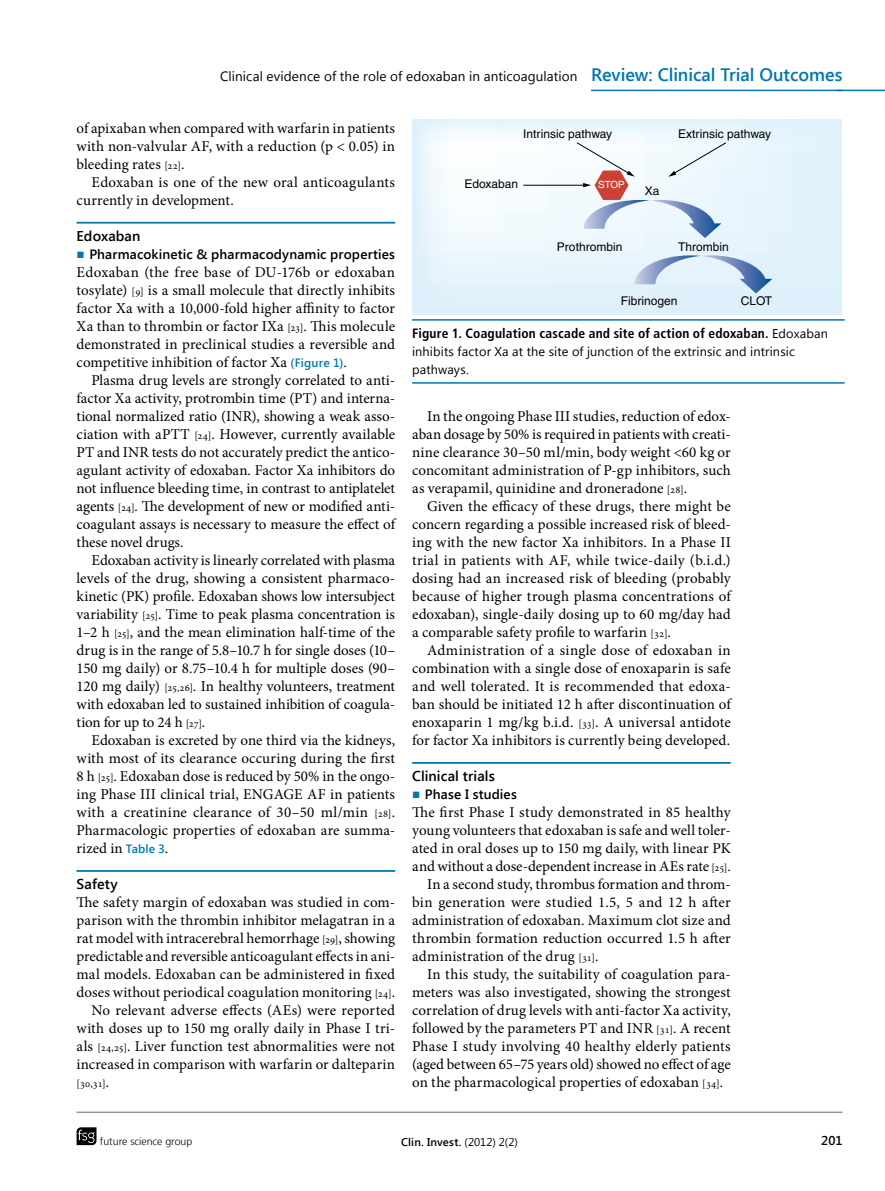
<style>
.page{position:relative;width:885px;height:1191px;background:#fff}
.page>*{position:absolute;margin:0;border:0;box-sizing:border-box;transform-origin:0 0}
.t1{font:15px/18px "Minion Pro";letter-spacing:.005em;color:#000;text-align:justify}
.t2{font:600 14.25px "Segoe UI";letter-spacing:.005em;color:#000}
.t3{font:13.5px "Segoe UI";letter-spacing:.005em;color:#000}
.t4{font:700 condensed 13.5px "Frutiger LT Std";letter-spacing:.015em;color:#000}
.t5{font:600 13.5px "Segoe UI";letter-spacing:.01em;color:#000}
.t6{font:12.75px/18px "Segoe UI";letter-spacing:.01em;color:#000}
.t7{font:600 12.75px "Segoe UI";color:#000}
.t8{font:12px "Helvetica";color:#000}
.t9{font:600 11.25px "Segoe UI";letter-spacing:.015em;color:#000}
.t10{font:300 10.5px "Frutiger LT";color:#000}
.t11{font:10.5px "Minion Pro";color:#000}
.t12{font:9.9px "Helvetica";color:#fff}
.s1{font-weight:600;font-size:18px;color:#0078ae}
.s2{font-size:10.5px}
.s3{font-family:"Garamond";font-weight:400;color:#0078ae}
.s4{font-family:"Segoe UI";font-weight:600;font-size:12px;color:#0078ae}
.s5{font-size:15px}
.s6{font-family:"Segoe UI";font-weight:400;font-stretch:normal;font-size:12.75px}
.s7{font-weight:400}
</style>
<div class="page">
<svg style="left:77px;top:1127px;width:19px;height:18px"></svg>
<hr style="left:77px;top:1111px;width:765px;height:2px;background:#95979a">
<hr style="left:836px;top:90px;width:48px;height:1px;background:#0078ae">
<hr style="left:591px;top:90px;width:251px;height:1px;background:#0078ae">
<hr style="left:77px;top:222px;width:318px;height:2px;background:#0078ae">
<hr style="left:77px;top:870px;width:318px;height:2px;background:#0078ae">
<hr style="left:412px;top:762px;width:318px;height:2px;background:#0078ae">
<svg style="left:412px;top:119px;width:429px;height:196px"></svg>
<hr style="left:523px;top:185px;width:61px;height:1px;background:#000">
<svg style="left:576px;top:142px;width:150px;height:96px"></svg>
<svg style="left:634px;top:255px;width:138px;height:38px;background:#c4d7eb"></svg>
<hr style="left:412px;top:319px;width:432px;height:2px;background:#0078ae">
<hr style="left:412px;top:382px;width:432px;height:2px;background:#0078ae">
<p class="t3" style="left:220px;top:67px;width:623px">Clinical evidence of the role of edoxaban in anticoagulation <span class="s1">Review: Clinical Trial Outcomes</span></p>
<p class="t1" style="left:77px;top:119px;width:320px">of apixaban when compared with warfarin in patients with non-valvular AF, with a reduction (p &lt; 0.05) in bleeding rates <span class="s2">[22]</span>.</p>
<p class="t1" style="left:77px;top:173px;width:320px;text-indent:15px">Edoxaban is one of the new oral anticoagulants currently in development.</p>
<p class="t2" style="left:77px;top:226px;width:65px">Edoxaban</p>
<p class="t5" style="left:77px;top:244px;width:320px"><span class="s3">■</span> Pharmacokinetic &amp; pharmacodynamic properties</p>
<p class="t1" style="left:77px;top:263px;width:320px">Edoxaban (the free base of DU-176b or edoxaban tosylate) <span class="s2">[9]</span> is a small molecule that directly inhibits factor Xa with a 10,000-fold higher affinity to factor Xa than to thrombin or factor IXa <span class="s2">[23]</span>. This molecule demonstrated in preclinical studies a reversible and competitive inhibition of factor Xa <span class="s4">(Figure 1)</span>.</p>
<p class="t1" style="left:77px;top:371px;width:320px;text-indent:15px">Plasma drug levels are strongly correlated to anti&shy;factor Xa activity, protrombin time (PT) and interna&shy;tional normalized ratio (INR), showing a weak asso&shy;ciation with aPTT <span class="s2">[24]</span>. However, currently available PT and INR tests do not accurately predict the antico&shy;agulant activity of edoxaban. Factor Xa inhibitors do not influence bleeding time, in contrast to antiplatelet agents <span class="s2">[24]</span>. The development of new or modified anti&shy;coagulant assays is necessary to measure the effect of these novel drugs.</p>
<p class="t1" style="left:77px;top:551px;width:320px;text-indent:15px">Edoxaban activity is linearly correlated with plasma levels of the drug, showing a consistent pharmaco&shy;kinetic (PK) profile. Edoxaban shows low intersubject variability <span class="s2">[25]</span>. Time to peak plasma concentration is 1–2 h <span class="s2">[25]</span>, and the mean elimination half-time of the drug is in the range of 5.8–10.7 h for single doses (10– 150 mg daily) or 8.75–10.4 h for multiple doses (90– 120 mg daily) <span class="s2">[25,26]</span>. In healthy volunteers, treatment with edoxaban led to sustained inhibition of coagula&shy;tion for up to 24 h <span class="s2">[27]</span>.</p>
<p class="t1" style="left:77px;top:731px;width:320px;text-indent:15px">Edoxaban is excreted by one third via the kidneys, with most of its clearance occuring during the first 8 h <span class="s2">[25]</span>. Edoxaban dose is reduced by 50% in the ongo&shy;ing Phase III clinical trial, ENGAGE AF in patients with a creatinine clearance of 30–50 ml/min <span class="s2">[28]</span>.<br>Pharmacologic properties of edoxaban are summa&shy;rized in <span class="s4">Table 3</span>.</p>
<p class="t2" style="left:77px;top:874px;width:43px">Safety</p>
<p class="t1" style="left:77px;top:893px;width:320px;text-align:right">The safety margin of edoxaban was studied in com&shy;parison with the thrombin inhibitor melagatran in a rat model with intracerebral hemorrhage <span class="s2">[29]</span>, showing predictable and reversible anticoagulant effects in ani&shy;mal models. Edoxaban can be administered in fixed doses without periodical coagulation monitoring <span class="s2">[24]</span>.<br>No relevant adverse effects (AEs) were reported with doses up to 150 mg orally daily in Phase I tri&shy;als <span class="s2">[24,25]</span>. Liver function test abnormalities were not increased in comparison with warfarin or dalteparin</p>
<p class="t11" style="left:77px;top:1076px;width:34px">[30,31]<span class="s5">.</span></p>
<p class="t8" style="left:523px;top:126px;width:91px">Intrinsic pathway</p>
<p class="t8" style="left:678px;top:126px;width:95px">Extrinsic pathway</p>
<p class="t8" style="left:464px;top:176px;width:55px">Edoxaban</p>
<p class="t12" style="left:598px;top:179px;width:28px">STOP</p>
<p class="t8" style="left:557px;top:239px;width:67px">Prothrombin</p>
<p class="t8" style="left:645px;top:184px;width:16px">Xa</p>
<p class="t8" style="left:678px;top:239px;width:52px">Thrombin</p>
<p class="t8" style="left:620px;top:294px;width:58px">Fibrinogen</p>
<p class="t8" style="left:740px;top:294px;width:33px">CLOT</p>
<p class="t4" style="left:412px;top:325px;width:417px">Figure 1. Coagulation cascade and site of action of edoxaban. <span class="s6">Edoxaban</span></p>
<p class="t6" style="left:412px;top:341px;width:384px">inhibits factor Xa at the site of junction of the extrinsic and intrinsic pathways.</p>
<p class="t1" style="left:412px;top:407px;width:320px;text-indent:15px">In the ongoing Phase III studies, reduction of edox&shy;aban dosage by 50% is required in patients with creati&shy;nine clearance 30–50 ml/min, body weight &lt;60 kg or concomitant administration of P-gp inhibitors, such as verapamil, quinidine and droneradone <span class="s2">[28]</span>.</p>
<p class="t1" style="left:412px;top:497px;width:320px;text-indent:15px">Given the efficacy of these drugs, there might be concern regarding a possible increased risk of bleed&shy;ing with the new factor Xa inhibitors. In a Phase II trial in patients with AF, while twice-daily (b.i.d.) dosing had an increased risk of bleeding (probably because of higher trough plasma concentrations of edoxaban), single-daily dosing up to 60 mg/day had a comparable safety profile to warfarin <span class="s2">[32]</span>.</p>
<p class="t1" style="left:412px;top:641px;width:320px;text-indent:15px">Administration of a single dose of edoxaban in combination with a single dose of enoxaparin is safe and well tolerated. It is recommended that edoxa&shy;ban should be initiated 12 h after discontinuation of enoxaparin 1 mg/kg b.i.d. <span class="s2">[33]</span>. A universal antidote for factor Xa inhibitors is currently being developed.</p>
<p class="t2" style="left:412px;top:766px;width:84px">Clinical trials</p>
<p class="t5" style="left:412px;top:784px;width:106px"><span class="s3">■</span> Phase I studies</p>
<p class="t1" style="left:412px;top:803px;width:320px">The first Phase I study demonstrated in 85 healthy</p>
<p class="t1" style="left:412px;top:821px;width:320px">young volunteers that edoxaban is safe and well toler-</p>
<p class="t1" style="left:412px;top:839px;width:320px">ated in oral doses up to 150 mg daily, with linear PK</p>
<p class="t1" style="left:412px;top:857px;width:320px">and without a dose-dependent increase in AEs rate <span class="s2">[25]</span>.</p>
<p class="t1" style="left:427px;top:875px;width:305px">In a second study, thrombus formation and throm-</p>
<p class="t1" style="left:412px;top:893px;width:320px">bin generation were studied 1.5, 5 and 12 h after</p>
<p class="t1" style="left:412px;top:911px;width:320px">administration of edoxaban. Maximum clot size and</p>
<p class="t1" style="left:412px;top:929px;width:320px">thrombin formation reduction occurred 1.5 h after</p>
<p class="t1" style="left:412px;top:947px;width:188px">administration of the drug <span class="s2">[31]</span>.</p>
<p class="t1" style="left:427px;top:965px;width:303px">In this study, the suitability of coagulation para-</p>
<p class="t1" style="left:412px;top:983px;width:320px">meters was also investigated, showing the strongest</p>
<p class="t1" style="left:412px;top:1001px;width:320px">correlation of drug levels with anti-factor Xa activity,</p>
<p class="t1" style="left:412px;top:1019px;width:320px">followed by the parameters PT and INR <span class="s2">[31]</span>. A recent</p>
<p class="t1" style="left:412px;top:1037px;width:320px">Phase I study involving 40 healthy elderly patients</p>
<p class="t1" style="left:412px;top:1055px;width:320px">(aged between 65–75 years old) showed no effect of age</p>
<p class="t1" style="left:412px;top:1073px;width:312px">on the pharmacological properties of edoxaban <span class="s2">[34]</span>.</p>
<p class="t10" style="left:100px;top:1135px;width:94px">future science group</p>
<p class="t9" style="left:401px;top:1133px;width:118px">Clin. Invest. <span class="s7">(2012) 2(2)</span></p>
<p class="t7" style="left:821px;top:1131px;width:23px">201</p>
</div>
